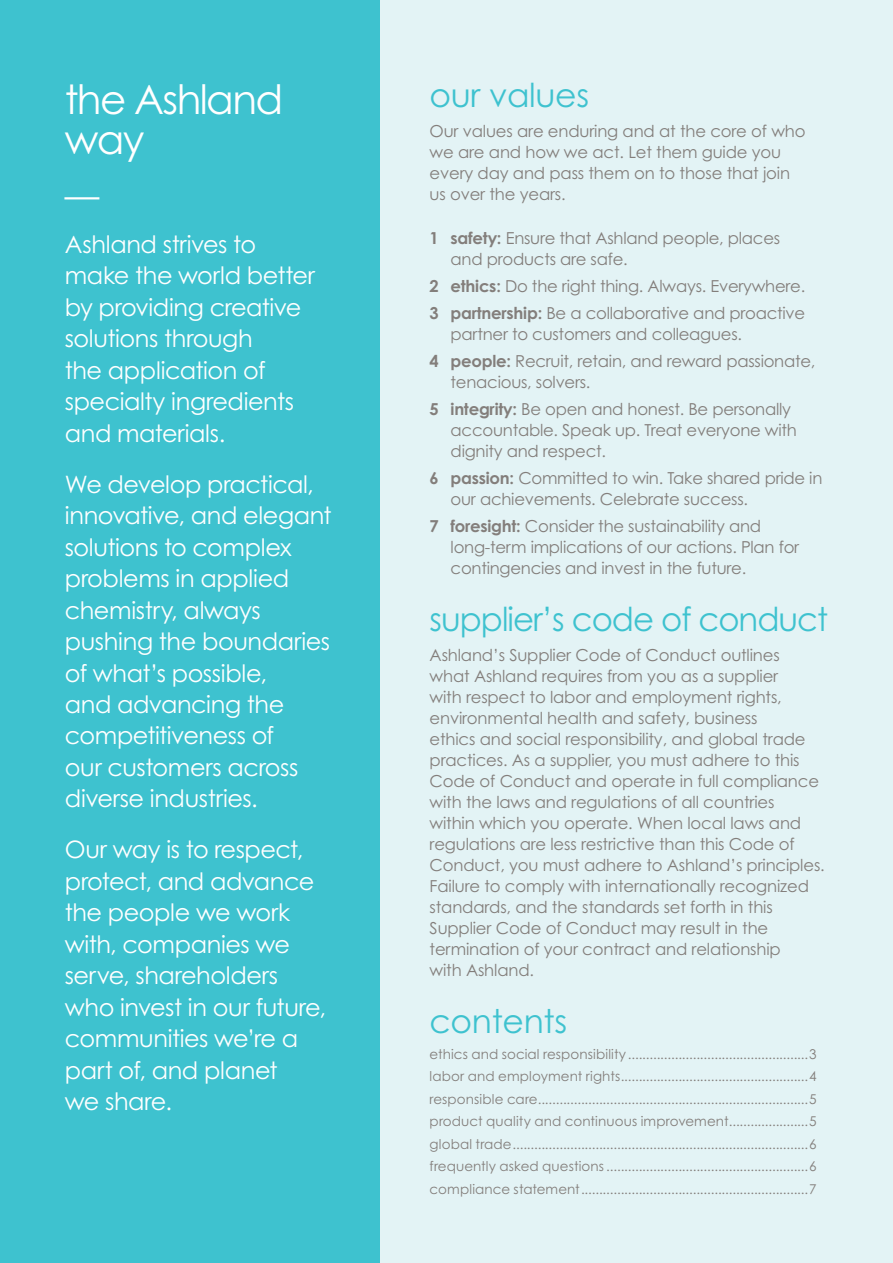
<style>
.page{position:relative;width:893px;height:1263px;background:#fff}
.page>*{position:absolute;margin:0;border:0;box-sizing:border-box;transform-origin:0 0}
.t1{font:40.5px/40.5px "Century Gothic Pro";letter-spacing:-.04em;color:#fff}
.t2{font:34.5px "Century Gothic Pro";color:#fff}
.t3{font:33px "Century Gothic Pro";letter-spacing:-.03em;color:#3ec2cf}
.t4{font:33px "Century Gothic Pro";letter-spacing:-.01em;color:#3ec2cf}
.t5{font:24px/31.5px "Century Gothic Pro";letter-spacing:-.015em;color:#fff}
.t6{font:16.5px/21px "Century Gothic Pro";letter-spacing:-.01em;color:#837e7b}
.t7{font:13.5px/22.5px "Century Gothic Pro";letter-spacing:.005em;color:#837e7b;text-align:justify}
.s1{font-weight:700}
</style>
<div class="page">
<div style="left:379px;top:0;width:514px;height:1263px;background:#e3f3f5"></div>
<div style="left:0;top:0;width:380px;height:1263px;background:#3ec2cf"></div>
<h1 class="t1" style="left:65px;top:78px;width:220px">the Ashland way</h1>
<h2 class="t2" style="left:65px;top:175px;width:36px">—</h2>
<h3 class="t5" style="left:65px;top:228px;width:252px">Ashland strives to make the world better by providing creative solutions through<br>the application of specialty ingredients and materials.</h3>
<h3 class="t5" style="left:65px;top:468px;width:268px">We develop practical, innovative, and elegant solutions to complex problems in applied chemistry, always pushing the boundaries of what’s possible,<br>and advancing the competitiveness of<br>our customers across diverse industries.</h3>
<h3 class="t5" style="left:65px;top:834px;width:263px">Our way is to respect, protect, and advance the people we work with, companies we serve, shareholders who invest in our future, communities we’re a part of, and planet<br>we share.</h3>
<h3 class="t4" style="left:430px;top:75px;width:161px">our values</h3>
<p class="t6" style="left:430px;top:120px;width:377px">Our values are enduring and at the core of who we are and how we act. Let them guide you every day and pass them on to those that join us over the years.</p>
<p class="t6" style="left:451px;top:228px;width:331px;text-indent:-21px"><span class="s1">1 safety:</span> Ensure that Ashland people, places and products are safe.</p>
<p class="t6" style="left:430px;top:273px;width:377px;line-height:27px"><span class="s1">2 ethics:</span> Do the right thing. Always. Everywhere.<br><span class="s1">3 partnership:</span> Be a collaborative and proactive</p>
<p class="t6" style="left:430px;top:321px;width:387px;line-height:27px;text-indent:21px">partner to customers and colleagues.<br><span class="s1">4 people:</span> Recruit, retain, and reward passionate,</p>
<p class="t6" style="left:430px;top:369px;width:363px;line-height:27px;text-indent:21px">tenacious, solvers.<br><span class="s1">5 integrity:</span> Be open and honest. Be personally</p>
<p class="t6" style="left:451px;top:420px;width:348px">accountable. Speak up. Treat everyone with dignity and respect.</p>
<p class="t6" style="left:451px;top:468px;width:373px;text-indent:-21px"><span class="s1">6 passion:</span> Committed to win. Take shared pride in our achievements. Celebrate success.</p>
<p class="t6" style="left:451px;top:516px;width:350px;text-indent:-21px"><span class="s1">7 foresight:</span> Consider the sustainability and long-term implications of our actions. Plan for contingencies and invest in the future.</p>
<h3 class="t3" style="left:430px;top:599px;width:400px">supplier’s code of conduct</h3>
<p class="t6" style="left:430px;top:645px;width:397px">Ashland’s Supplier Code of Conduct outlines<br>what Ashland requires from you as a supplier<br>with respect to labor and employment rights, environmental health and safety, business<br>ethics and social responsibility, and global trade practices. As a supplier, you must adhere to this Code of Conduct and operate in full compliance with the laws and regulations of all countries<br>within which you operate. When local laws and regulations are less restrictive than this Code of Conduct, you must adhere to Ashland’s principles.<br>Failure to comply with internationally recognized standards, and the standards set forth in this Supplier Code of Conduct may result in the termination of your contract and relationship<br>with Ashland.</p>
<h3 class="t4" style="left:430px;top:1001px;width:139px">contents</h3>
<p class="t7" style="left:430px;top:1042px;width:389px">ethics and social responsibility..................................................3 labor and employment rights....................................................4 responsible care...........................................................................5 product quality and continuous improvement......................5 global trade..................................................................................6 frequently asked questions ........................................................6 compliance statement...............................................................7</p>
</div>
